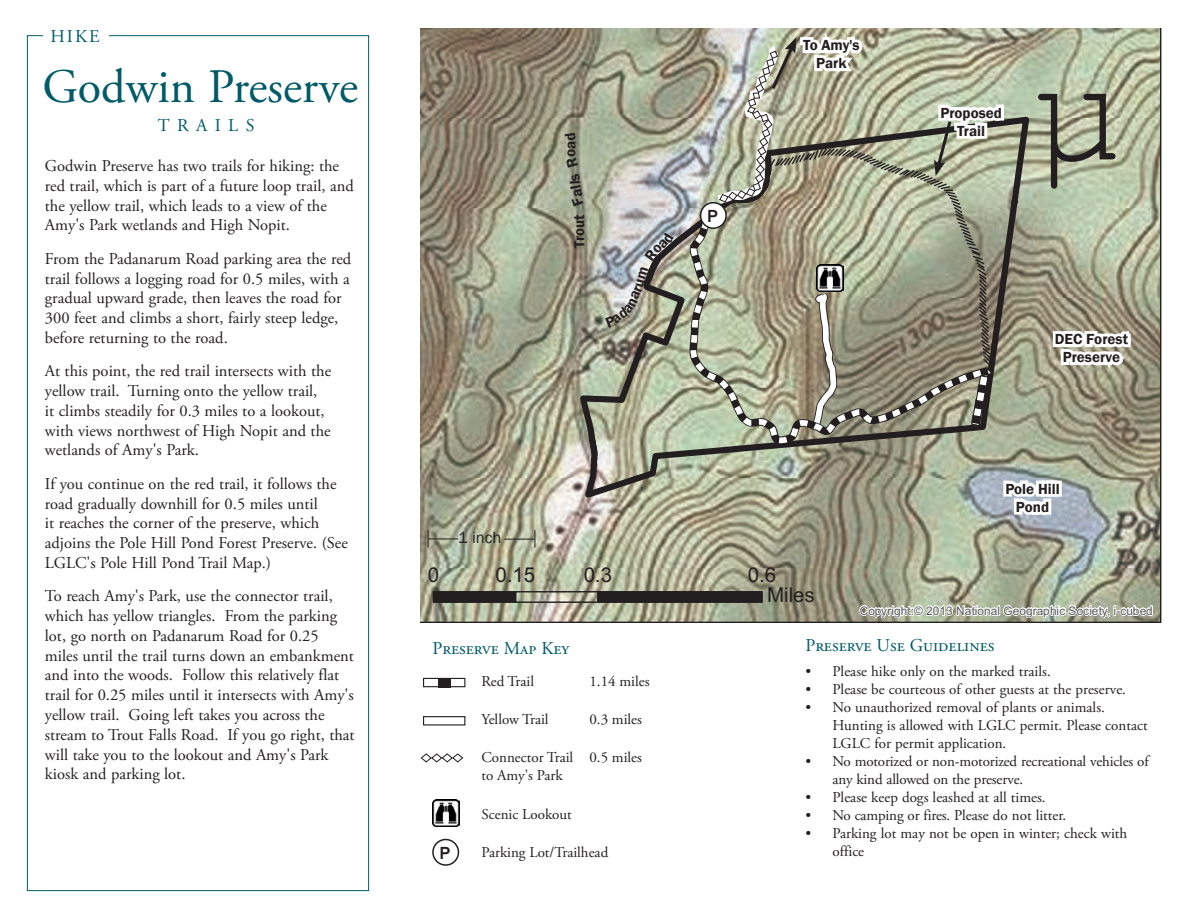
<style>
.page{position:relative;width:1188px;height:918px;background:#fff}
.page>*{position:absolute;margin:0;border:0;box-sizing:border-box;transform-origin:0 0}
.t1{font:155.1px "Courier New";color:#231f20}
.t2{font:48px "Adobe Garamond Pro";letter-spacing:-.005em;color:#005a67}
.t3{font:20.55px/20.1px "Arial";letter-spacing:.005em;color:#231f20}
.t4{font:18px "Adobe Garamond Pro";color:#005a67}
.t5{font:500 18px "Franklin Gothic";color:#231f20}
.t6{font:16.5px/19.8px "Adobe Garamond Pro";color:#231f20}
.t7{font:16.5px "Franklin Gothic";color:#231f20}
.t8{font:15px/18px "Adobe Garamond Pro";color:#231f20}
.t9{font:600 15px/18px "Franklin Gothic";color:#231f20;text-align:center}
.t10{font:11.85px "Arial";letter-spacing:.005em;color:#565759}
</style>
<div class="page">
<svg style="left:421px;top:29px;width:740px;height:594px;background:#a2a38e"></svg>
<div style="left:433px;top:591px;width:83px;height:12px;background:#231f20"></div>
<div style="left:515px;top:591px;width:84px;height:12px;border:1px solid #231f20"></div>
<div style="left:597px;top:591px;width:166px;height:12px;background:#231f20"></div>
<svg style="left:687px;top:215px;width:307px;height:230px;background:#8e8f7d"></svg>
<img style="left:432px;top:799px;width:27px;height:27px">
<div style="left:423px;top:678px;width:42px;height:9px;border:1px solid #231f20"></div>
<div style="left:438px;top:678px;width:13px;height:9px;background:#231f20"></div>
<div style="left:432px;top:839px;width:27px;height:27px;border:2px solid #231f20;border-radius:50%"></div>
<svg style="left:428px;top:530px;width:1px;height:18px"></svg>
<svg style="left:535px;top:530px;width:1px;height:18px"></svg>
<hr style="left:428px;top:539px;width:30px;height:1px;background:#231f20">
<hr style="left:504px;top:539px;width:31px;height:1px;background:#231f20">
<div style="left:701px;top:203px;width:25px;height:25px;background:#fff;border-radius:50%"></div>
<div style="left:700px;top:202px;width:27px;height:27px;border:2px solid #231f20;border-radius:50%"></div>
<div style="left:423px;top:716px;width:42px;height:9px;border:1px solid #231f20"></div>
<svg style="left:420px;top:753px;width:44px;height:10px"></svg>
<svg style="left:971px;top:375px;width:18px;height:52px"></svg>
<svg style="left:707px;top:33px;width:160px;height:405px;background:#adaf9b"></svg>
<div style="left:1054px;top:481px;width:8px;height:16px;border:6px solid #fff"></div>
<svg style="left:1000px;top:476px;width:54px;height:52px"></svg>
<svg style="left:1050px;top:326px;width:84px;height:71px"></svg>
<svg style="left:767px;top:147px;width:225px;height:221px;background:#9c9b84"></svg>
<svg style="left:934px;top:93px;width:73px;height:83px"></svg>
<svg style="left:605px;top:267px;width:43px;height:60px;background:#b7b8b2"></svg>
<svg style="left:574px;top:240px;width:10px;height:8px"></svg>
<svg style="left:644px;top:232px;width:30px;height:29px"></svg>
<svg style="left:566px;top:149px;width:17px;height:57px"></svg>
<svg style="left:565px;top:133px;width:11px;height:8px"></svg>
<p class="t4" style="left:50px;top:25px;width:51px">HIKE</p>
<p class="t2" style="left:42px;top:58px;width:317px">Godwin Preserve</p>
<p class="t4" style="left:158px;top:114px;width:98px">TRAILS</p>
<p class="t6" style="left:45px;top:157px;width:310px">Godwin Preserve has two trails for hiking: the red trail, which is part of a future loop trail, and the yellow trail, which leads to a view of the Amy's Park wetlands and High Nopit.</p>
<p class="t6" style="left:45px;top:249px;width:308px">From the Padanarum Road parking area the red trail follows a logging road for 0.5 miles, with a gradual upward grade, then leaves the road for 300 feet and climbs a short, fairly steep ledge, before returning to the road.</p>
<p class="t6" style="left:45px;top:362px;width:288px">At this point, the red trail intersects with the yellow trail. Turning onto the yellow trail,<br>it climbs steadily for 0.3 miles to a lookout, with views northwest of High Nopit and the wetlands of Amy's Park.</p>
<p class="t6" style="left:45px;top:474px;width:304px">If you continue on the red trail, it follows the road gradually downhill for 0.5 miles until<br>it reaches the corner of the preserve, which adjoins the Pole Hill Pond Forest Preserve. (See LGLC's Pole Hill Pond Trail Map.)</p>
<p class="t6" style="left:45px;top:587px;width:311px">To reach Amy's Park, use the connector trail, which has yellow triangles. From the parking lot, go north on Padanarum Road for 0.25 miles until the trail turns down an embankment and into the woods. Follow this relatively flat trail for 0.25 miles until it intersects with Amy's yellow trail. Going left takes you across the stream to Trout Falls Road. If you go right, that will take you to the lookout and Amy's Park kiosk and parking lot.</p>
<p class="t9" style="left:562px;top:149px;width:10px;rotate:-90deg">a</p>
<p class="t9" style="left:570px;top:241px;width:28px;rotate:-90deg">rout</p>
<p class="t7" style="left:458px;top:528px;width:45px">1 inch</p>
<p class="t5" style="left:707px;top:205px;width:12px">P</p>
<p class="t9" style="left:803px;top:36px;width:58px">To Amy's<br>Park</p>
<p class="t3" style="left:428px;top:565px;width:13px">0</p>
<p class="t3" style="left:584px;top:565px;width:30px">0.3</p>
<p class="t3" style="left:496px;top:565px;width:41px">0.15</p>
<p class="t3" style="left:767px;top:565px;width:49px;text-indent:-19px">0.6<br>Miles</p>
<p class="t9" style="left:940px;top:104px;width:63px">Proposed<br>Trail</p>
<p class="t1" style="left:1031px;top:15px;width:95px">µ</p>
<p class="t9" style="left:1055px;top:330px;width:75px">DEC Forest<br>Preserve</p>
<p class="t9" style="left:1005px;top:480px;width:56px">Pole Hill<br>Pond</p>
<p class="t4" style="left:433px;top:638px;width:138px">Preserve Map Key</p>
<p class="t8" style="left:481px;top:672px;width:54px">Red Trail</p>
<p class="t8" style="left:589px;top:672px;width:62px">1.14 miles</p>
<p class="t8" style="left:481px;top:711px;width:69px">Yellow Trail</p>
<p class="t8" style="left:589px;top:711px;width:54px">0.3 miles</p>
<p class="t8" style="left:481px;top:749px;width:162px">Connector Trail 0.5 miles to Amy's Park</p>
<p class="t8" style="left:481px;top:805px;width:92px">Scenic Lookout</p>
<p class="t5" style="left:440px;top:841px;width:12px">P</p>
<p class="t8" style="left:481px;top:844px;width:128px">Parking Lot/Trailhead</p>
<p class="t10" style="left:860px;top:603px;width:295px">Copyright:© 2013 National Geographic Society, i-cubed</p>
<p class="t4" style="left:806px;top:635px;width:191px">Preserve Use Guidelines</p>
<p class="t8" style="left:806px;top:663px;width:247px">• Please hike only on the marked trails.</p>
<p class="t8" style="left:806px;top:681px;width:322px">• Please be courteous of other guests at the preserve.</p>
<p class="t8" style="left:832px;top:699px;width:317px;text-indent:-27px">• No unauthorized removal of plants or animals.<br>Hunting is allowed with LGLC permit. Please contact<br>LGLC for permit application.</p>
<p class="t8" style="left:832px;top:753px;width:318px;text-indent:-27px">• No motorized or non-motorized recreational vehicles of any kind allowed on the preserve.</p>
<p class="t8" style="left:806px;top:789px;width:242px">• Please keep dogs leashed at all times.</p>
<p class="t8" style="left:806px;top:807px;width:262px">• No camping or fires. Please do not litter.</p>
<p class="t8" style="left:832px;top:825px;width:296px;text-indent:-27px">• Parking lot may not be open in winter; check with office</p>
</div>
